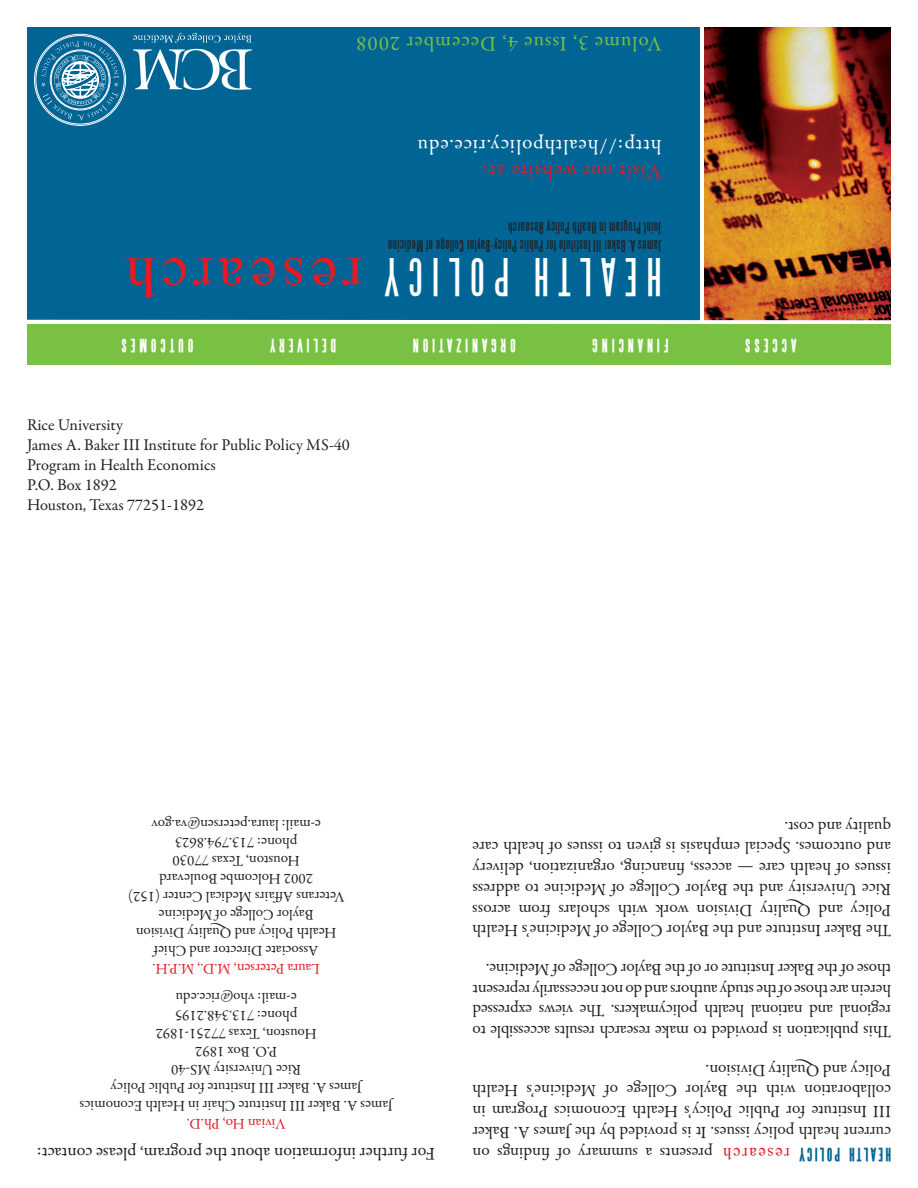
<style>
.page{position:relative;width:918px;height:1188px;background:#fff}
.page>*{position:absolute;margin:0;border:0;box-sizing:border-box;transform-origin:0 0}
.t1{font:58.5px "Times";letter-spacing:.1em;color:#e51a23}
.t2{font:48px "Steelfish";letter-spacing:.2em;color:#fff}
.t3{font:21px "Garamond Premr Pro";letter-spacing:.04em;color:#fff}
.t4{font:21px "Garamond Premr Pro";letter-spacing:.05em;color:#79c142}
.t5{font:21px "Garamond Premr Pro";letter-spacing:.05em;color:#e51a23}
.t6{font:18px "Garamond Premr Pro";letter-spacing:-.005em;color:#231f20}
.t7{font:17.25px/20.7px "Garamond Premr Pro";letter-spacing:-.005em;color:#231f20;text-align:justify}
.t8{font:16.5px "Garamond Premr Pro";color:#231f20}
.t9{font:700 16.5px "Steelfish";letter-spacing:.24em;color:#fff}
.t10{font:700 16.5px "Steelfish";letter-spacing:.14em;color:#006494}
.t11{font:16.5px "Times New Roman";letter-spacing:.1em;color:#e51a23}
.t12{font:15px "Garamond Premr Pro";color:#231f20}
.t13{font:15px "Steelfish";letter-spacing:.04em;color:#231f20}
.t14{font:15px "Garamond Premr Pro";letter-spacing:-.005em;color:#e51a23}
</style>
<div class="page">
<div style="left:27px;top:324px;width:864px;height:40px;background:#79c142"></div>
<img style="left:704px;top:27px;width:187px;height:291px">
<div style="left:27px;top:27px;width:673px;height:294px;background:#006494"></div>
<svg style="left:27px;top:318px;width:864px;height:3px"></svg>
<svg style="left:41px;top:41px;width:78px;height:80px"></svg>
<img style="left:134px;top:34px;width:117px;height:55px">
<p class="t4" style="left:662px;top:56px;width:307px;rotate:-180deg">Volume 3, Issue 4, December 2008</p>
<p class="t3" style="left:661px;top:160px;width:245px;rotate:-180deg">http://healthpolicy.rice.edu</p>
<p class="t5" style="left:662px;top:185px;width:180px;rotate:-180deg">Visit our website at:</p>
<p class="t13" style="left:662px;top:236px;width:155px;rotate:-180deg">Joint Program in Health Policy Research</p>
<p class="t13" style="left:590px;top:254px;width:204px;rotate:-180deg">Institute for Public Policy-Baylor College of Medicine</p>
<p class="t13" style="left:662px;top:254px;width:64px;rotate:-180deg">James A. Baker III</p>
<p class="t1" style="left:362px;top:311px;width:237px;rotate:-180deg">research</p>
<p class="t2" style="left:509px;top:302px;width:126px;rotate:-180deg">Policy</p>
<p class="t2" style="left:662px;top:302px;width:126px;rotate:-180deg">Health</p>
<p class="t9" style="left:157px;top:355px;width:19px;rotate:-180deg">m e so</p>
<p class="t9" style="left:193px;top:355px;width:18px;rotate:-180deg">outc</p>
<p class="t9" style="left:275px;top:355px;width:7px;rotate:-180deg">y</p>
<p class="t9" style="left:318px;top:355px;width:33px;rotate:-180deg">e rvi l</p>
<p class="t9" style="left:336px;top:355px;width:8px;rotate:-180deg">de</p>
<p class="t9" style="left:428px;top:355px;width:16px;rotate:-180deg">no</p>
<p class="t9" style="left:461px;top:355px;width:25px;rotate:-180deg">zati</p>
<p class="t9" style="left:516px;top:355px;width:45px;rotate:-180deg">organi</p>
<p class="t9" style="left:598px;top:355px;width:7px;rotate:-180deg">g</p>
<p class="t9" style="left:643px;top:355px;width:19px;rotate:-180deg">n c i na</p>
<p class="t9" style="left:669px;top:355px;width:16px;rotate:-180deg">fin</p>
<p class="t9" style="left:796px;top:355px;width:19px;rotate:-180deg">c c e s sa</p>
<p class="t8" style="left:27px;top:415px;width:98px">Rice University</p>
<p class="t8" style="left:27px;top:435px;width:325px">James A. Baker III Institute for Public Policy MS-40</p>
<p class="t8" style="left:27px;top:455px;width:190px">Program in Health Economics</p>
<p class="t8" style="left:27px;top:475px;width:91px">P.O. Box 1892</p>
<p class="t8" style="left:27px;top:495px;width:179px">Houston, Texas 77251-1892</p>
<p class="t12" style="left:321px;top:834px;width:171px;rotate:-180deg">e-mail: laura.petersen@va.gov</p>
<p class="t12" style="left:297px;top:852px;width:124px;rotate:-180deg">phone: 713.794.8623</p>
<p class="t12" style="left:300px;top:870px;width:129px;rotate:-180deg">Houston, Texas 77030</p>
<p class="t12" style="left:313px;top:888px;width:155px;rotate:-180deg">2002 Holcombe Boulevard</p>
<p class="t12" style="left:344px;top:906px;width:218px;rotate:-180deg">Veterans Affairs Medical Center (152)</p>
<p class="t12" style="left:314px;top:924px;width:156px;rotate:-180deg">Baylor College of Medicine</p>
<p class="t12" style="left:337px;top:942px;width:202px;rotate:-180deg">Health Policy and Quality Division</p>
<p class="t12" style="left:319px;top:960px;width:166px;rotate:-180deg">Associate Director and Chief</p>
<p class="t14" style="left:320px;top:978px;width:169px;rotate:-180deg">Laura Petersen, M.D., M.P.H.</p>
<p class="t12" style="left:297px;top:1007px;width:123px;rotate:-180deg">e-mail: vho@rice.edu</p>
<p class="t12" style="left:297px;top:1025px;width:124px;rotate:-180deg">phone: 713.348.2195</p>
<p class="t12" style="left:317px;top:1043px;width:163px;rotate:-180deg">Houston, Texas 77251-1892</p>
<p class="t12" style="left:277px;top:1061px;width:83px;rotate:-180deg">P.O. Box 1892</p>
<p class="t12" style="left:301px;top:1079px;width:132px;rotate:-180deg">Rice University MS-40</p>
<p class="t12" style="left:362px;top:1097px;width:252px;rotate:-180deg">James A. Baker III Institute for Public Policy</p>
<p class="t12" style="left:393px;top:1115px;width:314px;rotate:-180deg">James A. Baker III Institute Chair in Health Economics</p>
<p class="t14" style="left:286px;top:1133px;width:100px;rotate:-180deg">Vivian Ho, Ph.D.</p>
<p class="t6" style="left:435px;top:1164px;width:400px;rotate:-180deg">For further information about the program, please contact:</p>
<p class="t7" style="left:891px;top:941px;width:420px;rotate:-180deg">The Baker Institute and the Baylor College of Medicine’s Health Policy and Quality Division work with scholars from across Rice University and the Baylor College of Medicine to address issues of health care — access, financing, organization, delivery and outcomes. Special emphasis is given to issues of health care quality and cost.</p>
<p class="t7" style="left:891px;top:1041px;width:420px;rotate:-180deg">This publication is provided to make research results accessible to regional and national health policymakers. The views expressed herein are those of the study authors and do not necessarily represent those of the Baker Institute or of the Baylor College of Medicine.</p>
<p class="t7" style="left:891px;top:1142px;width:420px;rotate:-180deg">current health policy issues. It is provided by the James A. Baker III Institute for Public Policy’s Health Economics Program in collaboration with the Baylor College of Medicine’s Health Policy and Quality Division.</p>
<p class="t7" style="left:713px;top:1163px;width:242px;rotate:-180deg">presents a summary of findings on</p>
<p class="t11" style="left:790px;top:1163px;width:68px;rotate:-180deg">research</p>
<p class="t10" style="left:805px;top:1163px;width:7px;rotate:-180deg">y</p>
<p class="t10" style="left:840px;top:1163px;width:29px;rotate:-180deg">Polic</p>
<p class="t10" style="left:891px;top:1163px;width:37px;rotate:-180deg">eH alth</p>
</div>
